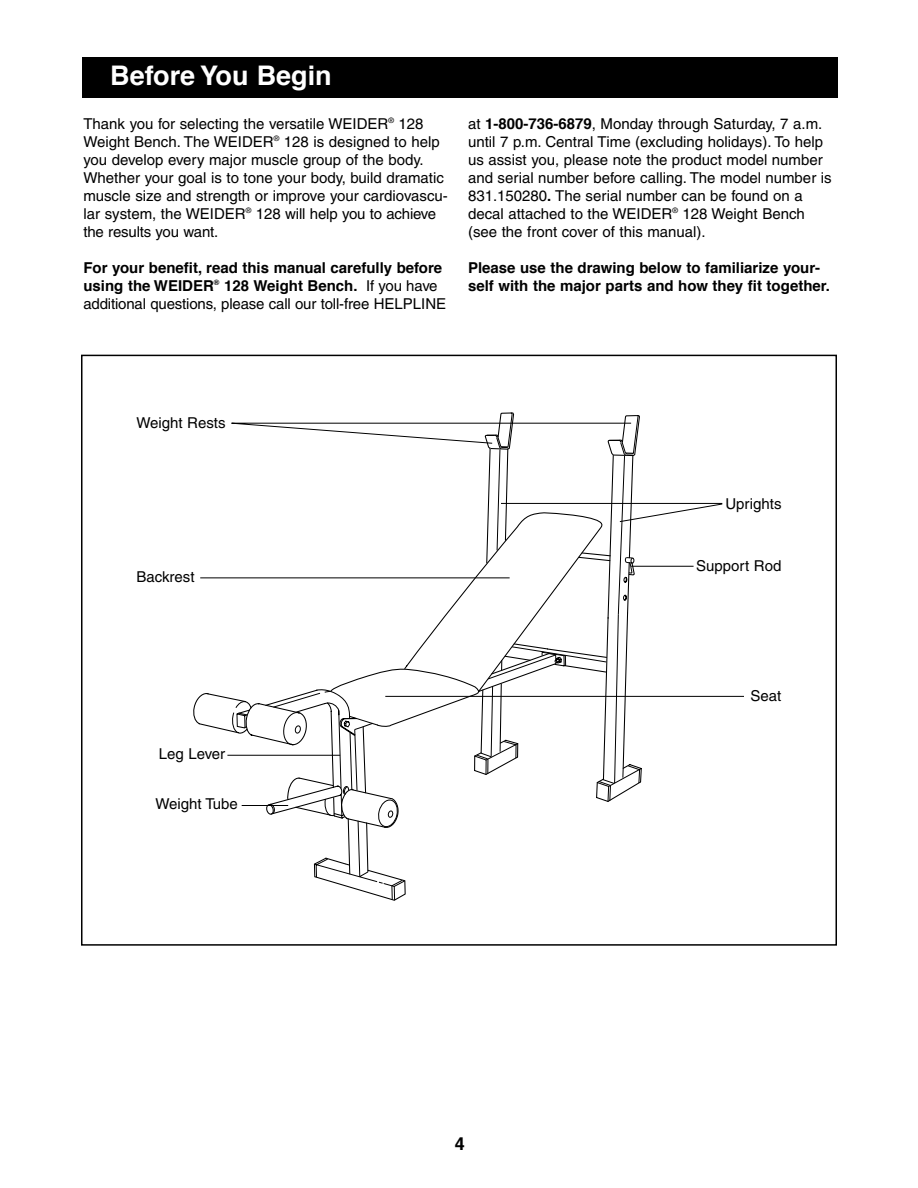
<style>
.page{position:relative;width:918px;height:1188px;background:#fff}
.page>*{position:absolute;margin:0;border:0;box-sizing:border-box;transform-origin:0 0}
.t1{font:700 27px "Helvetica";color:#fff}
.t2{font:700 18px "Helvetica";color:#000}
.t3{font:15px/18px "Helvetica";color:#000}
.t4{font:700 15px/18px "Helvetica";color:#000}
.s1{font-weight:400}
.s2{font-weight:700}
</style>
<div class="page">
<svg style="left:198px;top:412px;width:442px;height:489px"></svg>
<svg style="left:200px;top:422px;width:544px;height:384px"></svg>
<div style="left:82px;top:57px;width:756px;height:41px;background:#000"></div>
<h1 class="t1" style="left:110px;top:65px;width:223px">Before You Begin</h1>
<p class="t3" style="left:83px;top:116px;width:366px">Thank you for selecting the versatile WEIDER<sup>®</sup> 128<br>Weight Bench. The WEIDER<sup>®</sup> 128 is designed to help you develop every major muscle group of the body.<br>Whether your goal is to tone your body, build dramatic muscle size and strength or improve your cardiovascu&shy;lar system, the WEIDER<sup>®</sup> 128 will help you to achieve the results you want.</p>
<p class="t4" style="left:83px;top:259px;width:364px">For your benefit, read this manual carefully before using the WEIDER<sup>®</sup> 128 Weight Bench. <span class="s1">If you have additional questions, please call our toll-free HELPLINE</span></p>
<p class="t3" style="left:468px;top:116px;width:365px">at <span class="s2">1-800-736-6879</span>, Monday through Saturday, 7 a.m. until 7 p.m. Central Time (excluding holidays). To help us assist you, please note the product model number and serial number before calling. The model number is 831.150280<span class="s2">.</span> The serial number can be found on a decal attached to the WEIDER<sup>®</sup> 128 Weight Bench (see the front cover of this manual).</p>
<p class="t4" style="left:468px;top:259px;width:364px">Please use the drawing below to familiarize your&shy;self with the major parts and how they fit together.</p>
<p class="t3" style="left:136px;top:415px;width:91px">Weight Rests</p>
<p class="t3" style="left:136px;top:569px;width:60px">Backrest</p>
<p class="t3" style="left:725px;top:496px;width:58px">Uprights</p>
<p class="t3" style="left:696px;top:558px;width:87px">Support Rod</p>
<p class="t3" style="left:159px;top:746px;width:68px">Leg Lever</p>
<p class="t3" style="left:155px;top:796px;width:84px">Weight Tube</p>
<p class="t3" style="left:751px;top:688px;width:32px">Seat</p>
<p class="t2" style="left:455px;top:1136px;width:12px">4</p>
</div>
